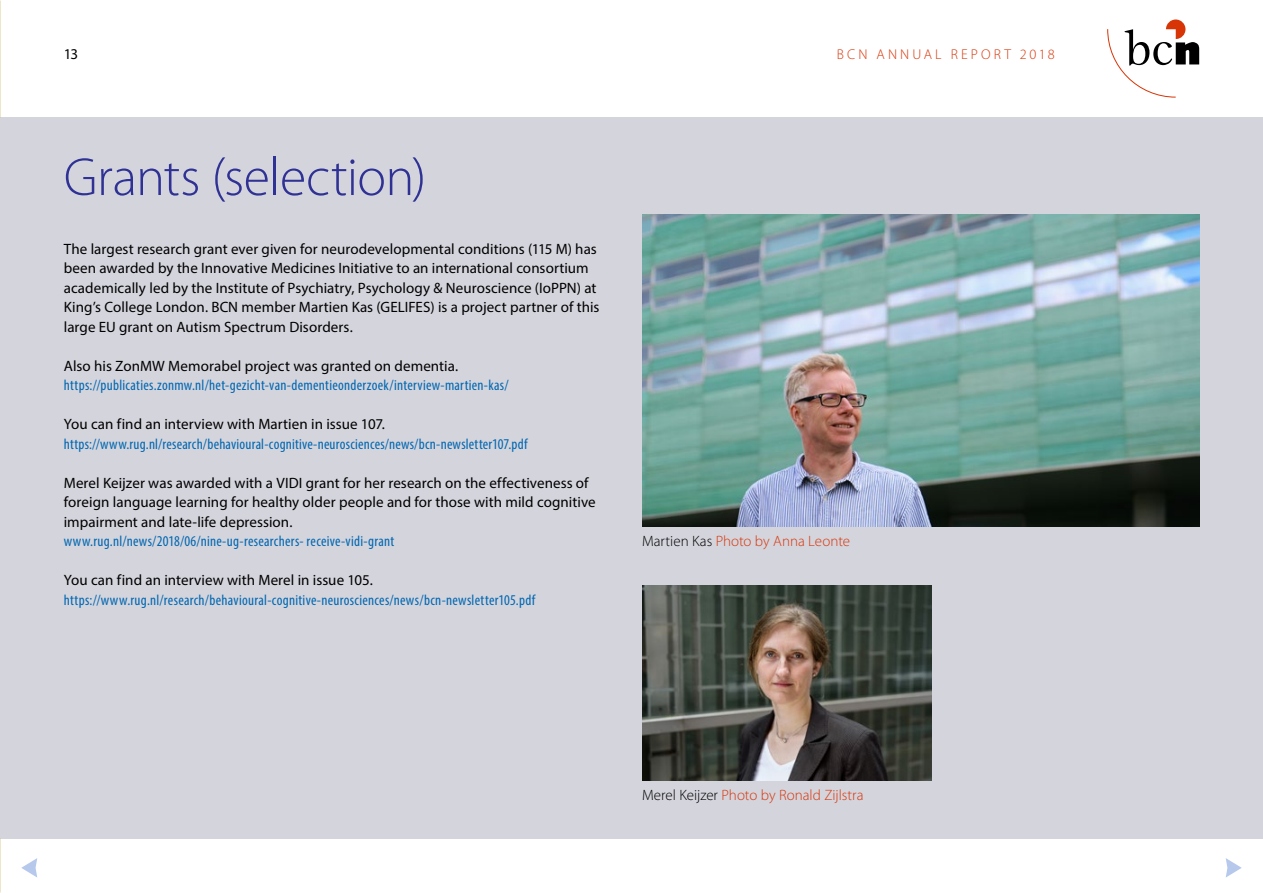
<style>
.page{position:relative;width:1263px;height:893px;background:#fff}
.page>*{position:absolute;margin:0;border:0;box-sizing:border-box;transform-origin:0 0}
.t1{font:300 54px "Myriad Pro";letter-spacing:-.01em;color:#2f3294}
.t2{font:15px/19.5px "Myriad Pro";letter-spacing:.005em;color:#000}
.t3{font:condensed 15px "Myriad Pro";letter-spacing:.02em;color:#0067b0}
.t4{font:300 15px "Myriad Pro";color:#d83507}
.t5{font:300 14.25px "Myriad Pro";letter-spacing:.215em;color:#d83507}
.s1{color:#000}
</style>
<div class="page">
<div style="left:0;top:117px;width:1263px;height:721px;background:#d4d4dd"></div>
<svg style="left:1107px;top:20px;width:92px;height:78px"></svg>
<img style="left:642px;top:585px;width:289px;height:195px">
<img style="left:642px;top:215px;width:557px;height:312px">
<svg style="left:21px;top:858px;width:16px;height:20px"></svg>
<svg style="left:1226px;top:858px;width:16px;height:20px"></svg>
<p class="t2" style="left:64px;top:43px;width:16px">13</p>
<p class="t5" style="left:837px;top:45px;width:219px">BCN ANNUAL REPORT 2018</p>
<h1 class="t1" style="left:64px;top:145px;width:364px">Grants (selection)</h1>
<p class="t2" style="left:64px;top:238px;width:537px">The largest research grant ever given for neurodevelopmental conditions (115 M) has been awarded by the Innovative Medicines Initiative to an international consortium academically led by the Institute of Psychiatry, Psychology &amp; Neuroscience (IoPPN) at King’s College London. BCN member Martien Kas (GELIFES) is a project partner of this large EU grant on Autism Spectrum Disorders.</p>
<p class="t2" style="left:64px;top:355px;width:396px">Also his ZonMW Memorabel project was granted on dementia.</p>
<p class="t3" style="left:64px;top:376px;width:446px">https://publicaties.zonmw.nl/het-gezicht-van-dementieonderzoek/interview-martien-kas/</p>
<p class="t2" style="left:64px;top:414px;width:322px">You can find an interview with Martien in issue 107.</p>
<p class="t3" style="left:64px;top:434px;width:465px">https://www.rug.nl/research/behavioural-cognitive-neurosciences/news/bcn-newsletter107.pdf</p>
<p class="t2" style="left:64px;top:472px;width:533px">Merel Keijzer was awarded with a VIDI grant for her research on the effectiveness of foreign language learning for healthy older people and for those with mild cognitive impairment and late-life depression.</p>
<p class="t3" style="left:64px;top:532px;width:332px">www.rug.nl/news/2018/06/nine-ug-researchers- receive-vidi-grant</p>
<p class="t2" style="left:64px;top:570px;width:311px">You can find an interview with Merel in issue 105.</p>
<p class="t3" style="left:64px;top:590px;width:473px">https://www.rug.nl/research/behavioural-cognitive-neurosciences/news/bcn-newsletter105.pdf</p>
<p class="t4" style="left:642px;top:532px;width:209px"><span class="s1">Martien Kas</span> Photo by Anna Leonte</p>
<p class="t4" style="left:642px;top:785px;width:223px"><span class="s1">Merel Keijzer</span> Photo by Ronald Zijlstra</p>
</div>
